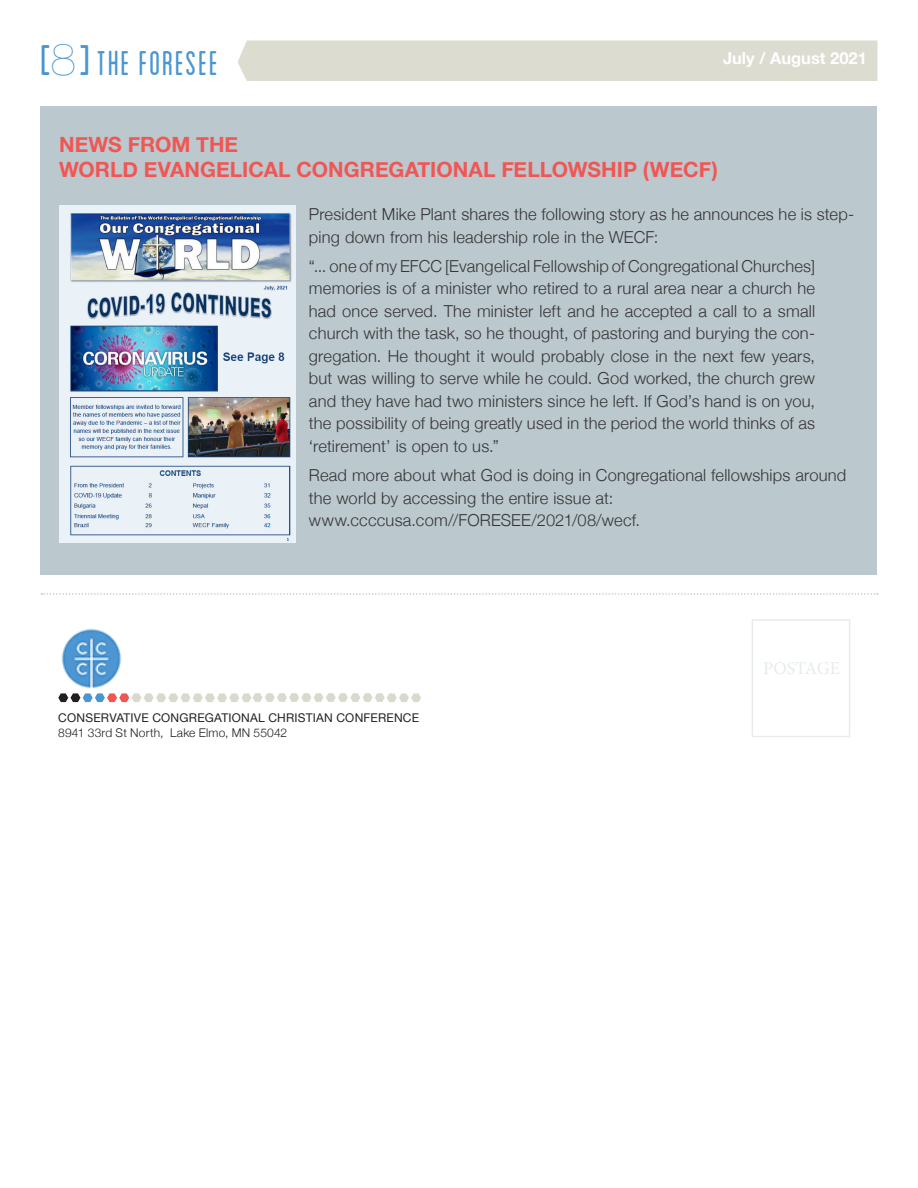
<style>
.page{position:relative;width:918px;height:1188px;background:#fff}
.page>*{position:absolute;margin:0;border:0;box-sizing:border-box;transform-origin:0 0}
.t1{font:condensed 36px "Blanch";letter-spacing:.045em;color:#4a96d1}
.HELVETICA_BOLD_HEAD{font:700 21px/25.2px "Helvetica Neue";color:#f05754}
.t2{font:18px "Minion Pro";letter-spacing:-.005em;color:#e6ebed}
.BODY{font:300 16.5px/22.5px "Helvetica Neue";letter-spacing:.015em;color:#363536}
.t3{font:700 16.5px "Helvetica Neue";color:#fff}
.t4{font:12px "Helvetica Neue";letter-spacing:.02em;color:#231f20}
.t5{font:300 12px "Helvetica Neue";letter-spacing:.015em;color:#231f20}
.s1{font-size:45px}
.s2{font-family:"Helvetica Neue";font-weight:200;font-stretch:normal;font-size:45px}
</style>
<div class="page">
<div style="left:752px;top:619px;width:98px;height:118px;border:2px solid #e6ebed"></div>
<svg style="left:41px;top:593px;width:837px;height:2px"></svg>
<img style="left:61px;top:629px;width:60px;height:60px">
<svg style="left:58px;top:693px;width:363px;height:9px"></svg>
<div style="left:238px;top:40px;width:640px;height:41px;background:#dcdcd1"></div>
<div style="left:40px;top:106px;width:838px;height:469px;background:#bbc8ce"></div>
<img style="left:59px;top:205px;width:236px;height:337px">
<p class="t1" style="left:40px;top:44px;width:179px"><span class="s1">[</span><span class="s2">8</span> <span class="s1">]</span> THE FORESEE</p>
<p class="t3" style="left:723px;top:46px;width:145px">July / August 2021</p>
<p class="HELVETICA_BOLD_HEAD" style="left:59px;top:133px;width:660px">NEWS FROM THE<br>WORLD EVANGELICAL CONGREGATIONAL FELLOWSHIP (WECF)</p>
<p class="BODY" style="left:309px;top:202px;width:547px">President Mike Plant shares the following story as he announces he is step&shy;ping down from his leadership role in the WECF:</p>
<p class="BODY" style="left:309px;top:254px;width:508px;text-align:justify">“... one of my EFCC [Evangelical Fellowship of Congregational Churches] memories is of a minister who retired to a rural area near a church he had once served. The minister left and he accepted a call to a small church with the task, so he thought, of pastoring and burying the con&shy;gregation. He thought it would probably close in the next few years, but was willing to serve while he could. God worked, the church grew and they have had two ministers since he left. If God’s hand is on you, the possibility of being greatly used in the period the world thinks of as ‘retirement’ is open to us.”</p>
<p class="BODY" style="left:309px;top:463px;width:539px">Read more about what God is doing in Congregational fellowships around the world by accessing the entire issue at: www.ccccusa.com//FORESEE/2021/08/wecf.</p>
<p class="t4" style="left:58px;top:709px;width:362px">CONSERVATIVE CONGREGATIONAL CHRISTIAN CONFERENCE</p>
<p class="t5" style="left:58px;top:723px;width:230px">8941 33rd St North, Lake Elmo, MN 55042</p>
<p class="t2" style="left:763px;top:656px;width:78px">POSTAGE</p>
</div>
